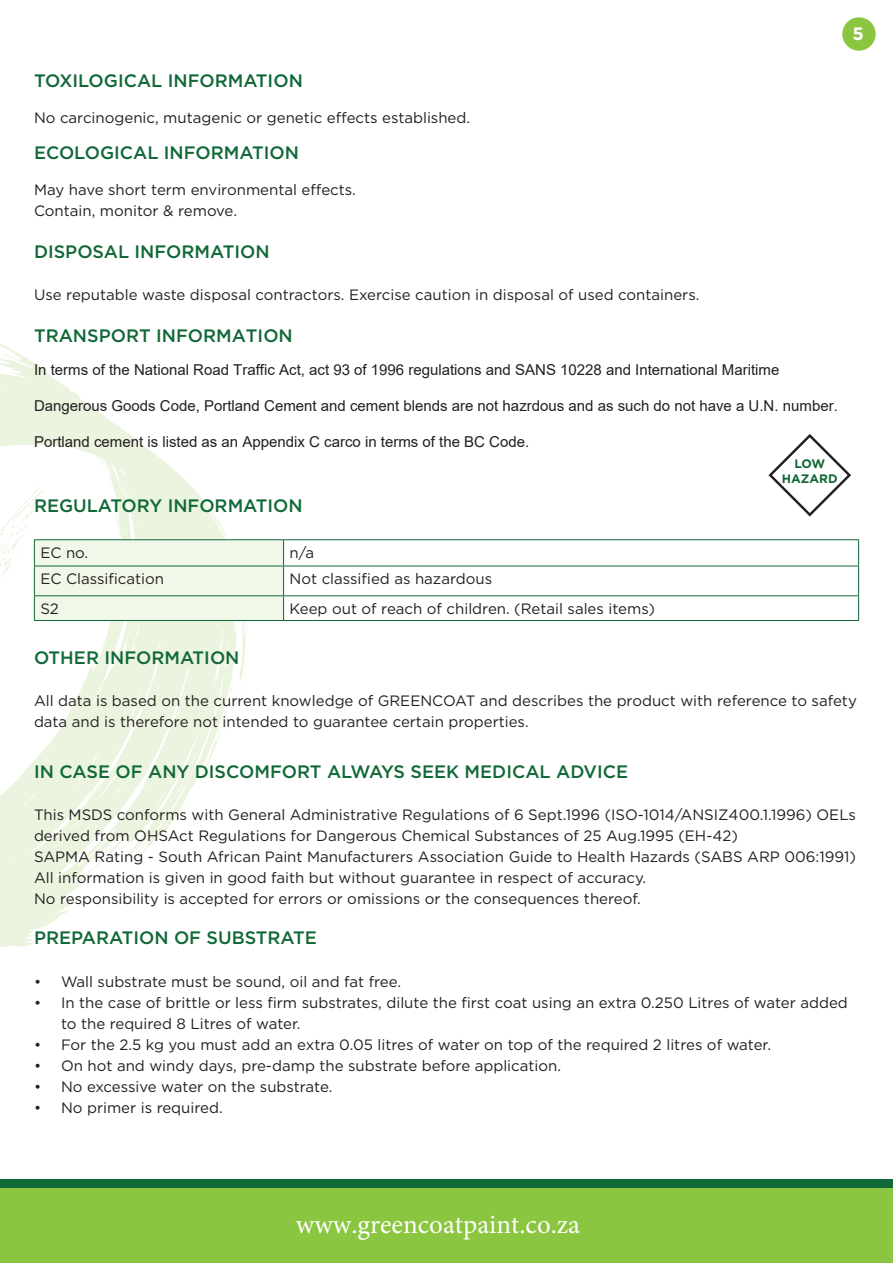
<style>
.page{position:relative;width:893px;height:1263px;background:#fff}
.page>*{position:absolute;margin:0;border:0;box-sizing:border-box;transform-origin:0 0}
.t1{font:27px "Minion Pro";color:#fff}
.t2{font:500 18px "Gotham";color:#116837}
.t3{font:700 18px "Gotham Rounded";color:#fff}
.t4{font:15px/21px "Gotham";color:#231f20}
.t5{font:15px "Arial";color:#231f20}
.t6{font:700 12.3px/14.7px "Gotham";color:#116837;text-align:center}
</style>
<div class="page">
<svg style="left:0;top:343px;width:191px;height:143px"></svg>
<div style="left:842px;top:17px;width:34px;height:34px;background:#8bc640;border-radius:50%"></div>
<div style="left:0;top:1187px;width:893px;height:76px;background:#8bc640"></div>
<div style="left:0;top:1179px;width:893px;height:8px;background:#116837"></div>
<hr style="left:284px;top:566px;width:575px;height:1px;background:#116837">
<hr style="left:284px;top:595px;width:575px;height:1px;background:#116837">
<hr style="left:284px;top:539px;width:575px;height:1px;background:#116837">
<svg style="left:0;top:486px;width:284px;height:461px"></svg>
<svg style="left:858px;top:540px;width:1px;height:80px"></svg>
<hr style="left:34px;top:620px;width:250px;height:1px;background:#116837">
<hr style="left:284px;top:620px;width:575px;height:1px;background:#116837">
<svg style="left:768px;top:434px;width:83px;height:83px"></svg>
<p class="t2" style="left:34px;top:69px;width:270px">TOXILOGICAL INFORMATION</p>
<p class="t4" style="left:34px;top:107px;width:438px">No carcinogenic, mutagenic or genetic effects established.</p>
<p class="t2" style="left:34px;top:141px;width:266px">ECOLOGICAL INFORMATION</p>
<p class="t4" style="left:34px;top:179px;width:323px">May have short term environmental effects.<br>Contain, monitor &amp; remove.</p>
<p class="t2" style="left:34px;top:240px;width:237px">DISPOSAL INFORMATION</p>
<p class="t4" style="left:34px;top:284px;width:667px">Use reputable waste disposal contractors. Exercise caution in disposal of used containers.</p>
<p class="t2" style="left:34px;top:324px;width:260px">TRANSPORT INFORMATION</p>
<p class="t5" style="left:34px;top:359px;width:747px">In terms of the National Road Traffic Act, act 93 of 1996 regulations and SANS 10228 and International Maritime</p>
<p class="t5" style="left:34px;top:395px;width:805px">Dangerous Goods Code, Portland Cement and cement blends are not hazrdous and as such do not have a U.N. number.</p>
<p class="t5" style="left:34px;top:431px;width:497px">Portland cement is listed as an Appendix C carco in terms of the BC Code.</p>
<p class="t6" style="left:782px;top:456px;width:57px">LOW<br>HAZARD</p>
<p class="t3" style="left:853px;top:21px;width:13px">5</p>
<p class="t2" style="left:34px;top:494px;width:270px">REGULATORY INFORMATION</p>
<p class="t4" style="left:40px;top:542px;width:49px">EC no.</p>
<p class="t4" style="left:290px;top:542px;width:26px">n/a</p>
<p class="t4" style="left:40px;top:568px;width:125px">EC Classification</p>
<p class="t4" style="left:290px;top:568px;width:204px">Not classified as hazardous</p>
<p class="t4" style="left:40px;top:598px;width:20px">S2</p>
<p class="t4" style="left:290px;top:598px;width:367px">Keep out of reach of children. (Retail sales items)</p>
<p class="t2" style="left:34px;top:645px;width:207px">OTHER INFORMATION</p>
<p class="t4" style="left:34px;top:689px;width:824px">All data is based on the current knowledge of GREENCOAT and describes the product with reference to safety data and is therefore not intended to guarantee certain properties.</p>
<p class="t2" style="left:34px;top:760px;width:596px">IN CASE OF ANY DISCOMFORT ALWAYS SEEK MEDICAL ADVICE</p>
<p class="t4" style="left:34px;top:804px;width:824px">This MSDS conforms with General Administrative Regulations of 6 Sept.1996 (ISO-1014/ANSIZ400.1.1996) OELs derived from OHSAct Regulations for Dangerous Chemical Substances of 25 Aug.1995 (EH-42)<br>SAPMA Rating - South African Paint Manufacturers Association Guide to Health Hazards (SABS ARP 006:1991)<br>All information is given in good faith but without guarantee in respect of accuracy.<br>No responsibility is accepted for errors or omissions or the consequences thereof.</p>
<p class="t2" style="left:34px;top:926px;width:284px">PREPARATION OF SUBSTRATE</p>
<p class="t4" style="left:34px;top:970px;width:369px">• Wall substrate must be sound, oil and fat free.</p>
<p class="t4" style="left:61px;top:991px;width:788px;text-indent:-27px">• In the case of brittle or less firm substrates, dilute the first coat using an extra 0.250 Litres of water added to the required 8 Litres of water.</p>
<p class="t4" style="left:34px;top:1033px;width:738px">• For the 2.5 kg you must add an extra 0.05 litres of water on top of the required 2 litres of water.</p>
<p class="t4" style="left:34px;top:1054px;width:528px">• On hot and windy days, pre-damp the substrate before application.</p>
<p class="t4" style="left:34px;top:1075px;width:300px">• No excessive water on the substrate.</p>
<p class="t4" style="left:34px;top:1096px;width:190px">• No primer is required.</p>
<h1 class="t1" style="left:296px;top:1206px;width:286px">www.greencoatpaint.co.za</h1>
</div>
